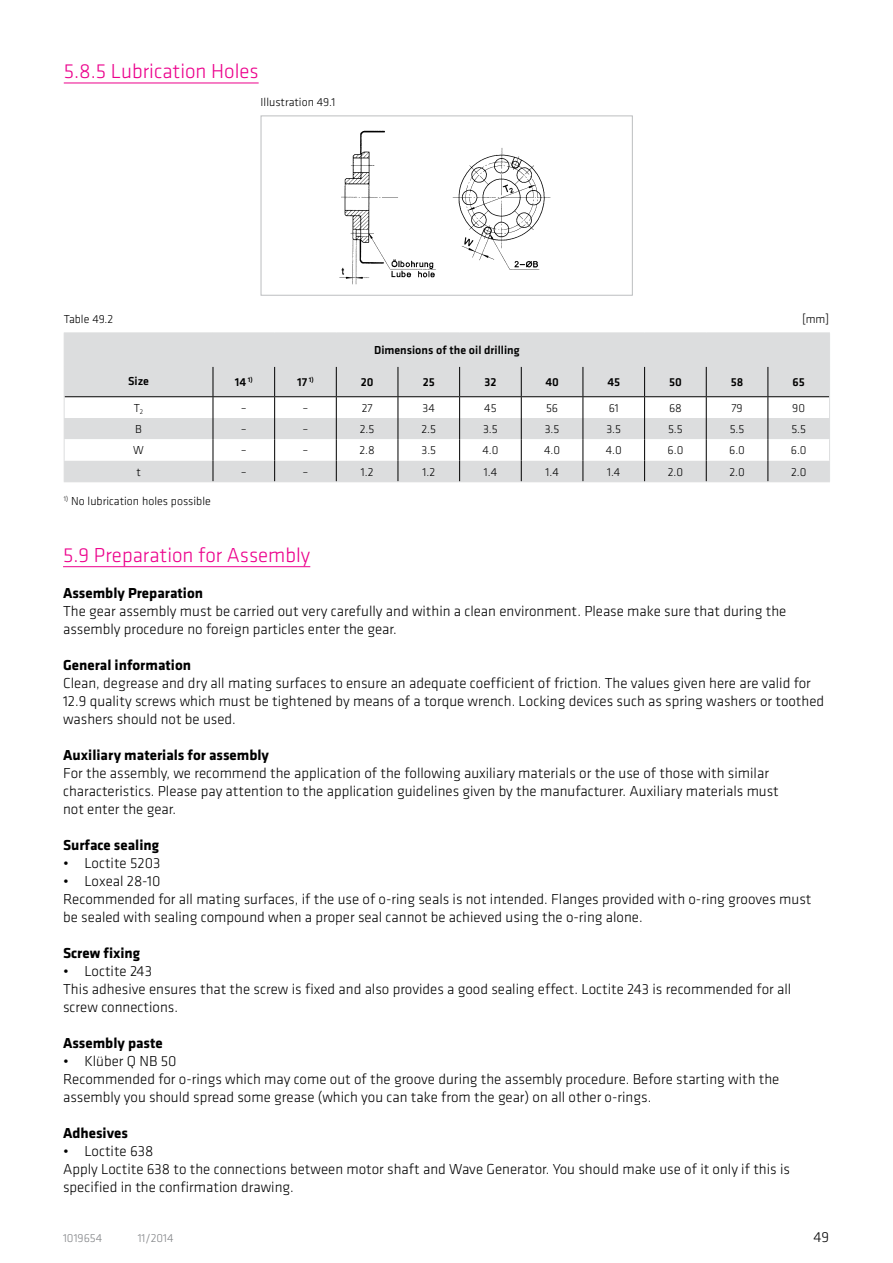
<style>
.page{position:relative;width:893px;height:1263px;background:#fff}
.page>*{position:absolute;margin:0;border:0;box-sizing:border-box;transform-origin:0 0}
.t1{font:300 21px "Klavika Basic";color:#ec008c}
.t2{font:300 15px/18px "Klavika Basic";color:#000}
.t3{font:700 15px "Klavika Basic";color:#000}
.t4{font:300 12px "Klavika Basic";color:#000}
.t5{font:500 12px "Klavika Basic";color:#000}
.t6{font:300 12px "Klavika Basic";color:#808285}
</style>
<div class="page">
<hr style="left:64px;top:83px;width:195px;height:1px;background:#ec008c">
<div style="left:65px;top:333px;width:764px;height:148px;background:#dcddde"></div>
<svg style="left:65px;top:397px;width:764px;height:63px"></svg>
<svg style="left:213px;top:367px;width:1px;height:114px"></svg>
<svg style="left:274px;top:367px;width:1px;height:114px"></svg>
<svg style="left:336px;top:367px;width:1px;height:114px"></svg>
<svg style="left:398px;top:367px;width:1px;height:114px"></svg>
<svg style="left:459px;top:367px;width:1px;height:114px"></svg>
<svg style="left:521px;top:367px;width:1px;height:114px"></svg>
<svg style="left:583px;top:367px;width:1px;height:114px"></svg>
<svg style="left:644px;top:367px;width:1px;height:114px"></svg>
<svg style="left:706px;top:367px;width:1px;height:114px"></svg>
<svg style="left:767px;top:367px;width:1px;height:114px"></svg>
<hr style="left:65px;top:396px;width:148px;height:1px;background:#000">
<hr style="left:213px;top:396px;width:62px;height:1px;background:#000">
<hr style="left:275px;top:396px;width:61px;height:1px;background:#000">
<hr style="left:336px;top:396px;width:62px;height:1px;background:#000">
<hr style="left:398px;top:396px;width:62px;height:1px;background:#000">
<hr style="left:460px;top:396px;width:61px;height:1px;background:#000">
<hr style="left:521px;top:396px;width:62px;height:1px;background:#000">
<hr style="left:583px;top:396px;width:62px;height:1px;background:#000">
<hr style="left:645px;top:396px;width:61px;height:1px;background:#000">
<hr style="left:706px;top:396px;width:62px;height:1px;background:#000">
<hr style="left:768px;top:396px;width:61px;height:1px;background:#000">
<hr style="left:64px;top:332px;width:149px;height:1px;background:#dcddde">
<hr style="left:64px;top:333px;width:1px;height:34px;background:#dcddde">
<hr style="left:213px;top:332px;width:62px;height:1px;background:#dcddde">
<hr style="left:275px;top:332px;width:61px;height:1px;background:#dcddde">
<hr style="left:336px;top:332px;width:62px;height:1px;background:#dcddde">
<hr style="left:398px;top:332px;width:62px;height:1px;background:#dcddde">
<hr style="left:460px;top:332px;width:61px;height:1px;background:#dcddde">
<hr style="left:521px;top:332px;width:62px;height:1px;background:#dcddde">
<hr style="left:583px;top:332px;width:62px;height:1px;background:#dcddde">
<hr style="left:645px;top:332px;width:61px;height:1px;background:#dcddde">
<hr style="left:706px;top:332px;width:62px;height:1px;background:#dcddde">
<hr style="left:768px;top:332px;width:62px;height:1px;background:#dcddde">
<hr style="left:64px;top:367px;width:1px;height:30px;background:#dcddde">
<svg style="left:64px;top:397px;width:1px;height:84px"></svg>
<hr style="left:64px;top:481px;width:149px;height:1px;background:#dcddde">
<hr style="left:213px;top:481px;width:62px;height:1px;background:#dcddde">
<hr style="left:275px;top:481px;width:61px;height:1px;background:#dcddde">
<hr style="left:336px;top:481px;width:62px;height:1px;background:#dcddde">
<hr style="left:398px;top:481px;width:62px;height:1px;background:#dcddde">
<hr style="left:460px;top:481px;width:61px;height:1px;background:#dcddde">
<hr style="left:521px;top:481px;width:62px;height:1px;background:#dcddde">
<hr style="left:583px;top:481px;width:62px;height:1px;background:#dcddde">
<hr style="left:645px;top:481px;width:61px;height:1px;background:#dcddde">
<hr style="left:706px;top:481px;width:62px;height:1px;background:#dcddde">
<hr style="left:768px;top:481px;width:62px;height:1px;background:#dcddde">
<hr style="left:829px;top:333px;width:1px;height:34px;background:#dcddde">
<hr style="left:829px;top:367px;width:1px;height:30px;background:#dcddde">
<svg style="left:829px;top:397px;width:1px;height:84px"></svg>
<img style="left:339px;top:130px;width:212px;height:155px">
<div style="left:261px;top:116px;width:372px;height:180px;border:1px solid #bcbec0"></div>
<hr style="left:63px;top:566px;width:247px;height:1px;background:#ec008c">
<h1 class="t1" style="left:64px;top:59px;width:196px">5.8.5 Lubrication Holes</h1>
<p class="t4" style="left:261px;top:95px;width:76px">Illustration 49.1</p>
<p class="t4" style="left:64px;top:312px;width:51px">Table 49.2</p>
<p class="t4" style="left:802px;top:312px;width:29px">[mm]</p>
<p class="t5" style="left:374px;top:342px;width:147px">Dimensions of the oil drilling</p>
<p class="t5" style="left:128px;top:373px;width:22px">Size</p>
<p class="t5" style="left:235px;top:374px;width:19px">14 <sup>1)</sup></p>
<p class="t5" style="left:297px;top:374px;width:18px">17 <sup>1)</sup></p>
<p class="t5" style="left:361px;top:374px;width:14px">20</p>
<p class="t5" style="left:423px;top:374px;width:14px">25</p>
<p class="t5" style="left:484px;top:374px;width:13px">32</p>
<p class="t5" style="left:545px;top:374px;width:15px">40</p>
<p class="t5" style="left:607px;top:374px;width:14px">45</p>
<p class="t5" style="left:669px;top:374px;width:14px">50</p>
<p class="t5" style="left:731px;top:374px;width:14px">58</p>
<p class="t5" style="left:793px;top:374px;width:14px">65</p>
<p class="t4" style="left:134px;top:401px;width:11px">T<sub>2</sub></p>
<p class="t4" style="left:241px;top:401px;width:7px">–</p>
<p class="t4" style="left:302px;top:401px;width:7px">–</p>
<p class="t4" style="left:362px;top:401px;width:12px">27</p>
<p class="t4" style="left:423px;top:401px;width:14px">34</p>
<p class="t4" style="left:484px;top:401px;width:14px">45</p>
<p class="t4" style="left:546px;top:401px;width:14px">56</p>
<p class="t4" style="left:609px;top:401px;width:12px">61</p>
<p class="t4" style="left:669px;top:401px;width:14px">68</p>
<p class="t4" style="left:731px;top:401px;width:13px">79</p>
<p class="t4" style="left:792px;top:401px;width:14px">90</p>
<p class="t4" style="left:135px;top:422px;width:8px">B</p>
<p class="t4" style="left:241px;top:422px;width:7px">–</p>
<p class="t4" style="left:302px;top:422px;width:7px">–</p>
<p class="t4" style="left:360px;top:422px;width:16px">2.5</p>
<p class="t4" style="left:421px;top:422px;width:16px">2.5</p>
<p class="t4" style="left:483px;top:422px;width:16px">3.5</p>
<p class="t4" style="left:545px;top:422px;width:16px">3.5</p>
<p class="t4" style="left:606px;top:422px;width:16px">3.5</p>
<p class="t4" style="left:668px;top:422px;width:16px">5.5</p>
<p class="t4" style="left:730px;top:422px;width:16px">5.5</p>
<p class="t4" style="left:791px;top:422px;width:16px">5.5</p>
<p class="t4" style="left:133px;top:443px;width:12px">W</p>
<p class="t4" style="left:241px;top:443px;width:7px">–</p>
<p class="t4" style="left:302px;top:443px;width:7px">–</p>
<p class="t4" style="left:359px;top:443px;width:17px">2.8</p>
<p class="t4" style="left:421px;top:443px;width:16px">3.5</p>
<p class="t4" style="left:482px;top:443px;width:18px">4.0</p>
<p class="t4" style="left:544px;top:443px;width:18px">4.0</p>
<p class="t4" style="left:606px;top:443px;width:18px">4.0</p>
<p class="t4" style="left:667px;top:443px;width:17px">6.0</p>
<p class="t4" style="left:729px;top:443px;width:17px">6.0</p>
<p class="t4" style="left:791px;top:443px;width:17px">6.0</p>
<p class="t4" style="left:136px;top:464px;width:6px">t</p>
<p class="t4" style="left:241px;top:464px;width:7px">–</p>
<p class="t4" style="left:303px;top:464px;width:7px">–</p>
<p class="t4" style="left:361px;top:464px;width:14px">1.2</p>
<p class="t4" style="left:422px;top:464px;width:14px">1.2</p>
<p class="t4" style="left:484px;top:464px;width:15px">1.4</p>
<p class="t4" style="left:545px;top:464px;width:15px">1.4</p>
<p class="t4" style="left:607px;top:464px;width:15px">1.4</p>
<p class="t4" style="left:668px;top:464px;width:17px">2.0</p>
<p class="t4" style="left:729px;top:464px;width:17px">2.0</p>
<p class="t4" style="left:791px;top:464px;width:17px">2.0</p>
<p class="t4" style="left:64px;top:494px;width:149px"><sup>1)</sup> No lubrication holes possible</p>
<h1 class="t1" style="left:63px;top:543px;width:249px">5.9 Preparation for Assembly</h1>
<p class="t3" style="left:63px;top:582px;width:142px">Assembly Preparation</p>
<p class="t2" style="left:63px;top:602px;width:725px">The gear assembly must be carried out very carefully and within a clean environment. Please make sure that during the assembly procedure no foreign particles enter the gear.</p>
<p class="t3" style="left:63px;top:654px;width:130px">General information</p>
<p class="t2" style="left:63px;top:674px;width:763px">Clean, degrease and dry all mating surfaces to ensure an adequate coefficient of friction. The values given here are valid for<br>12.9 quality screws which must be tightened by means of a torque wrench. Locking devices such as spring washers or toothed washers should not be used.</p>
<p class="t3" style="left:63px;top:744px;width:207px">Auxiliary materials for assembly</p>
<p class="t2" style="left:63px;top:764px;width:717px">For the assembly, we recommend the application of the following auxiliary materials or the use of those with similar characteristics. Please pay attention to the application guidelines given by the manufacturer. Auxiliary materials must not enter the gear.</p>
<p class="t3" style="left:63px;top:834px;width:97px">Surface sealing</p>
<p class="t2" style="left:63px;top:854px;width:99px">• Loctite 5203</p>
<p class="t2" style="left:63px;top:872px;width:750px">• Loxeal 28-10<br>Recommended for all mating surfaces, if the use of o-ring seals is not intended. Flanges provided with o-ring grooves must be sealed with sealing compound when a proper seal cannot be achieved using the o-ring alone.</p>
<p class="t3" style="left:63px;top:942px;width:79px">Screw fixing</p>
<p class="t2" style="left:63px;top:962px;width:730px">• Loctite 243<br>This adhesive ensures that the screw is fixed and also provides a good sealing effect. Loctite 243 is recommended for all screw connections.</p>
<p class="t3" style="left:63px;top:1032px;width:101px">Assembly paste</p>
<p class="t2" style="left:63px;top:1052px;width:718px">• Klüber Q NB 50<br>Recommended for o-rings which may come out of the groove during the assembly procedure. Before starting with the assembly you should spread some grease (which you can take from the gear) on all other o-rings.</p>
<p class="t3" style="left:63px;top:1122px;width:66px">Adhesives</p>
<p class="t2" style="left:63px;top:1142px;width:728px">• Loctite 638<br>Apply Loctite 638 to the connections between motor shaft and Wave Generator. You should make use of it only if this is specified in the confirmation drawing.</p>
<p class="t6" style="left:63px;top:1231px;width:41px">1019654</p>
<p class="t6" style="left:138px;top:1231px;width:37px">11/2014</p>
<p class="t2" style="left:813px;top:1228px;width:17px">49</p>
</div>
